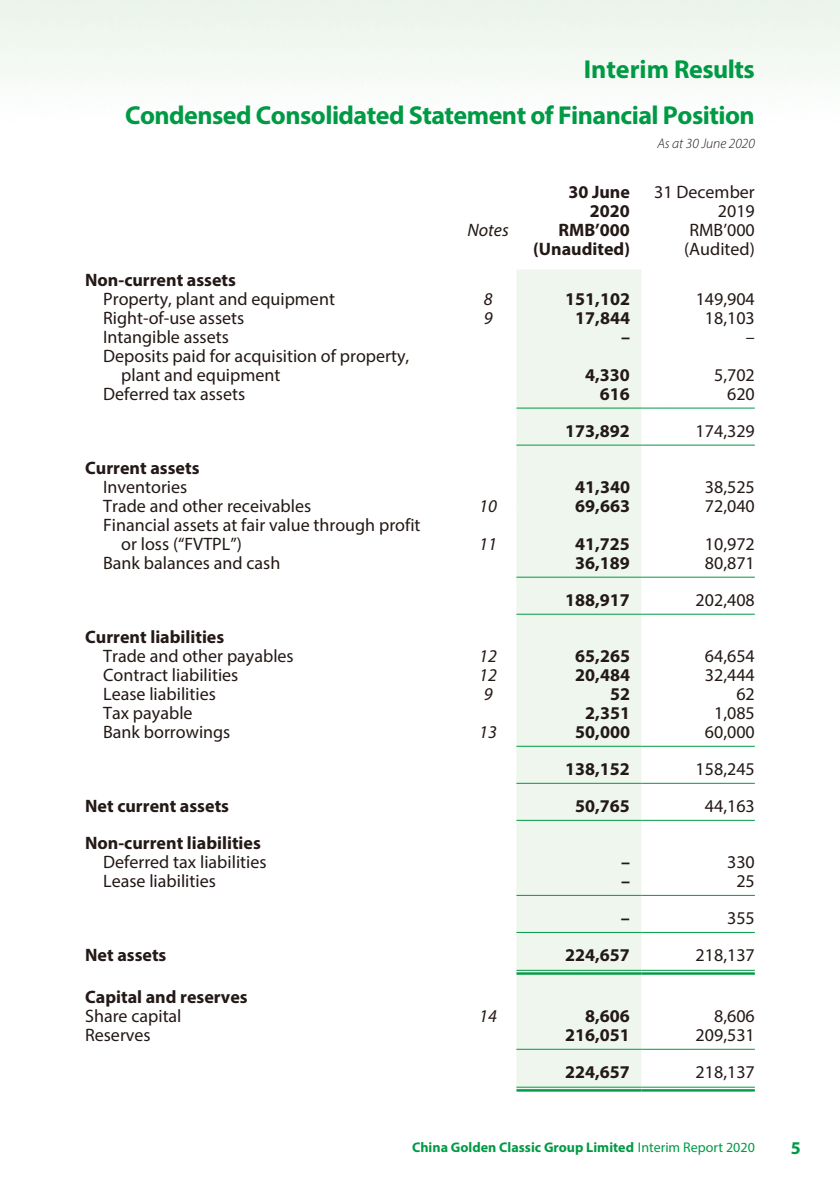
<style>
.page{position:relative;width:840px;height:1191px;background:#fff}
.page>*{position:absolute;margin:0;border:0;box-sizing:border-box;transform-origin:0 0}
.t1{font:700 26px "Myriad Pro";letter-spacing:-.02em;color:#009a44}
.t2{font:18px/19px "Myriad Pro";color:#231916}
.t3{font:700 18px/19px "Myriad Pro";color:#231916;text-align:right}
.t4{font:italic 18px "Myriad Pro";color:#231916}
.t5{font:700 18px "Myriad Pro";color:#009a44}
.t6{font:700 14px "Myriad Pro";color:#009a44}
.t7{font:italic 300 14px "Myriad Pro";color:#231916}
.s1{font-weight:400}
</style>
<div class="page">
<img style="left:0;top:0;width:839px;height:1092px">
<div style="left:516px;top:269px;width:125px;height:820px;background:#eef6ed"></div>
<hr style="left:516px;top:407px;width:125px;height:1px;background:#009a44">
<hr style="left:641px;top:407px;width:113px;height:1px;background:#009a44">
<hr style="left:516px;top:444px;width:125px;height:1px;background:#009a44">
<hr style="left:641px;top:444px;width:113px;height:1px;background:#009a44">
<hr style="left:516px;top:576px;width:125px;height:1px;background:#009a44">
<hr style="left:641px;top:576px;width:113px;height:1px;background:#009a44">
<hr style="left:516px;top:613px;width:125px;height:1px;background:#009a44">
<hr style="left:641px;top:613px;width:113px;height:1px;background:#009a44">
<hr style="left:516px;top:746px;width:125px;height:1px;background:#009a44">
<hr style="left:641px;top:746px;width:113px;height:1px;background:#009a44">
<hr style="left:516px;top:783px;width:125px;height:1px;background:#009a44">
<hr style="left:641px;top:783px;width:113px;height:1px;background:#009a44">
<hr style="left:516px;top:820px;width:125px;height:1px;background:#009a44">
<hr style="left:641px;top:820px;width:113px;height:1px;background:#009a44">
<hr style="left:516px;top:895px;width:125px;height:1px;background:#009a44">
<hr style="left:641px;top:895px;width:113px;height:1px;background:#009a44">
<hr style="left:516px;top:932px;width:125px;height:1px;background:#009a44">
<hr style="left:641px;top:932px;width:113px;height:1px;background:#009a44">
<hr style="left:516px;top:970px;width:125px;height:1px;background:#009a44">
<hr style="left:516px;top:972px;width:125px;height:2px;background:#009a44">
<hr style="left:641px;top:970px;width:113px;height:1px;background:#009a44">
<hr style="left:641px;top:972px;width:113px;height:2px;background:#009a44">
<hr style="left:516px;top:1048px;width:125px;height:1px;background:#009a44">
<hr style="left:641px;top:1048px;width:113px;height:1px;background:#009a44">
<hr style="left:516px;top:1086px;width:125px;height:1px;background:#009a44">
<hr style="left:516px;top:1089px;width:125px;height:2px;background:#009a44">
<hr style="left:641px;top:1086px;width:113px;height:1px;background:#009a44">
<hr style="left:641px;top:1089px;width:113px;height:2px;background:#009a44">
<h1 class="t1" style="left:583px;top:53px;width:172px">Interim Results</h1>
<h1 class="t1" style="left:125px;top:98px;width:631px">Condensed Consolidated Statement of Financial Position</h1>
<p class="t7" style="left:657px;top:135px;width:99px">As at 30 June 2020</p>
<p class="t3" style="left:568px;top:181px;width:63px">30 June<br>2020</p>
<p class="t2" style="left:653px;top:182px;width:102px;text-align:right">31 December<br>2019</p>
<p class="t4" style="left:467px;top:218px;width:43px">Notes</p>
<p class="t3" style="left:558px;top:219px;width:73px">RMB’000</p>
<p class="t2" style="left:689px;top:220px;width:67px">RMB’000</p>
<p class="t3" style="left:533px;top:238px;width:98px">(Unaudited)</p>
<p class="t2" style="left:683px;top:239px;width:72px">(Audited)</p>
<p class="t3" style="left:85px;top:269px;width:152px">Non-current assets</p>
<p class="t2" style="left:103px;top:289px;width:233px">Property, plant and equipment</p>
<p class="t4" style="left:483px;top:287px;width:10px">8</p>
<p class="t3" style="left:565px;top:288px;width:66px">151,102</p>
<p class="t2" style="left:695px;top:289px;width:61px">149,904</p>
<p class="t2" style="left:103px;top:308px;width:143px">Right-of-use assets</p>
<p class="t4" style="left:483px;top:306px;width:10px">9</p>
<p class="t3" style="left:575px;top:307px;width:56px">17,844</p>
<p class="t2" style="left:704px;top:308px;width:51px">18,103</p>
<p class="t2" style="left:103px;top:327px;width:127px">Intangible assets</p>
<p class="t3" style="left:620px;top:326px;width:10px">–</p>
<p class="t2" style="left:745px;top:327px;width:10px">–</p>
<p class="t2" style="left:121px;top:346px;width:289px;text-indent:-18px">Deposits paid for acquisition of property, plant and equipment</p>
<p class="t3" style="left:585px;top:364px;width:46px">4,330</p>
<p class="t2" style="left:713px;top:365px;width:42px">5,702</p>
<p class="t2" style="left:103px;top:384px;width:143px">Deferred tax assets</p>
<p class="t3" style="left:599px;top:383px;width:31px">616</p>
<p class="t2" style="left:726px;top:384px;width:29px">620</p>
<p class="t3" style="left:565px;top:420px;width:66px">173,892</p>
<p class="t2" style="left:695px;top:421px;width:61px">174,329</p>
<p class="t3" style="left:85px;top:457px;width:116px">Current assets</p>
<p class="t2" style="left:103px;top:477px;width:86px">Inventories</p>
<p class="t3" style="left:575px;top:476px;width:56px">41,340</p>
<p class="t2" style="left:704px;top:477px;width:51px">38,525</p>
<p class="t2" style="left:103px;top:496px;width:209px">Trade and other receivables</p>
<p class="t4" style="left:479px;top:494px;width:19px">10</p>
<p class="t3" style="left:575px;top:495px;width:56px">69,663</p>
<p class="t2" style="left:704px;top:496px;width:51px">72,040</p>
<p class="t2" style="left:121px;top:515px;width:301px;text-indent:-18px">Financial assets at fair value through profit or loss (“FVTPL”)</p>
<p class="t4" style="left:479px;top:532px;width:19px">11</p>
<p class="t3" style="left:575px;top:533px;width:56px">41,725</p>
<p class="t2" style="left:704px;top:534px;width:51px">10,972</p>
<p class="t2" style="left:103px;top:553px;width:179px">Bank balances and cash</p>
<p class="t3" style="left:575px;top:552px;width:56px">36,189</p>
<p class="t2" style="left:704px;top:553px;width:51px">80,871</p>
<p class="t3" style="left:565px;top:589px;width:66px">188,917</p>
<p class="t2" style="left:695px;top:590px;width:61px">202,408</p>
<p class="t3" style="left:85px;top:626px;width:140px">Current liabilities</p>
<p class="t2" style="left:103px;top:646px;width:192px">Trade and other payables</p>
<p class="t4" style="left:479px;top:644px;width:19px">12</p>
<p class="t3" style="left:575px;top:645px;width:56px">65,265</p>
<p class="t2" style="left:704px;top:646px;width:51px">64,654</p>
<p class="t2" style="left:103px;top:665px;width:137px">Contract liabilities</p>
<p class="t4" style="left:479px;top:663px;width:19px">12</p>
<p class="t3" style="left:575px;top:664px;width:56px">20,484</p>
<p class="t2" style="left:704px;top:665px;width:51px">32,444</p>
<p class="t2" style="left:103px;top:684px;width:114px">Lease liabilities</p>
<p class="t4" style="left:483px;top:682px;width:10px">9</p>
<p class="t3" style="left:609px;top:683px;width:21px">52</p>
<p class="t2" style="left:736px;top:684px;width:20px">62</p>
<p class="t2" style="left:103px;top:703px;width:91px">Tax payable</p>
<p class="t3" style="left:585px;top:702px;width:46px">2,351</p>
<p class="t2" style="left:713px;top:703px;width:42px">1,085</p>
<p class="t2" style="left:103px;top:722px;width:129px">Bank borrowings</p>
<p class="t4" style="left:479px;top:720px;width:19px">13</p>
<p class="t3" style="left:575px;top:721px;width:56px">50,000</p>
<p class="t2" style="left:704px;top:722px;width:51px">60,000</p>
<p class="t3" style="left:565px;top:758px;width:66px">138,152</p>
<p class="t2" style="left:695px;top:759px;width:61px">158,245</p>
<p class="t3" style="left:85px;top:795px;width:145px">Net current assets</p>
<p class="t3" style="left:575px;top:795px;width:56px">50,765</p>
<p class="t2" style="left:704px;top:796px;width:51px">44,163</p>
<p class="t3" style="left:85px;top:832px;width:177px">Non-current liabilities</p>
<p class="t2" style="left:103px;top:852px;width:165px">Deferred tax liabilities</p>
<p class="t3" style="left:620px;top:851px;width:10px">–</p>
<p class="t2" style="left:726px;top:852px;width:29px">330</p>
<p class="t2" style="left:103px;top:871px;width:114px">Lease liabilities</p>
<p class="t3" style="left:620px;top:870px;width:10px">–</p>
<p class="t2" style="left:736px;top:871px;width:20px">25</p>
<p class="t3" style="left:620px;top:907px;width:10px">–</p>
<p class="t2" style="left:726px;top:908px;width:29px">355</p>
<p class="t3" style="left:85px;top:944px;width:83px">Net assets</p>
<p class="t3" style="left:565px;top:944px;width:66px">224,657</p>
<p class="t2" style="left:695px;top:945px;width:61px">218,137</p>
<p class="t3" style="left:85px;top:986px;width:164px">Capital and reserves</p>
<p class="t2" style="left:85px;top:1006px;width:98px">Share capital</p>
<p class="t4" style="left:479px;top:1004px;width:19px">14</p>
<p class="t3" style="left:585px;top:1005px;width:46px">8,606</p>
<p class="t2" style="left:713px;top:1006px;width:42px">8,606</p>
<p class="t2" style="left:85px;top:1025px;width:67px">Reserves</p>
<p class="t3" style="left:565px;top:1024px;width:66px">216,051</p>
<p class="t2" style="left:695px;top:1025px;width:61px">209,531</p>
<p class="t3" style="left:565px;top:1061px;width:66px">224,657</p>
<p class="t2" style="left:695px;top:1062px;width:61px">218,137</p>
<p class="t6" style="left:412px;top:1138px;width:344px">China Golden Classic Group Limited <span class="s1">Interim Report 2020</span></p>
<p class="t5" style="left:790px;top:1135px;width:11px">5</p>
</div>
